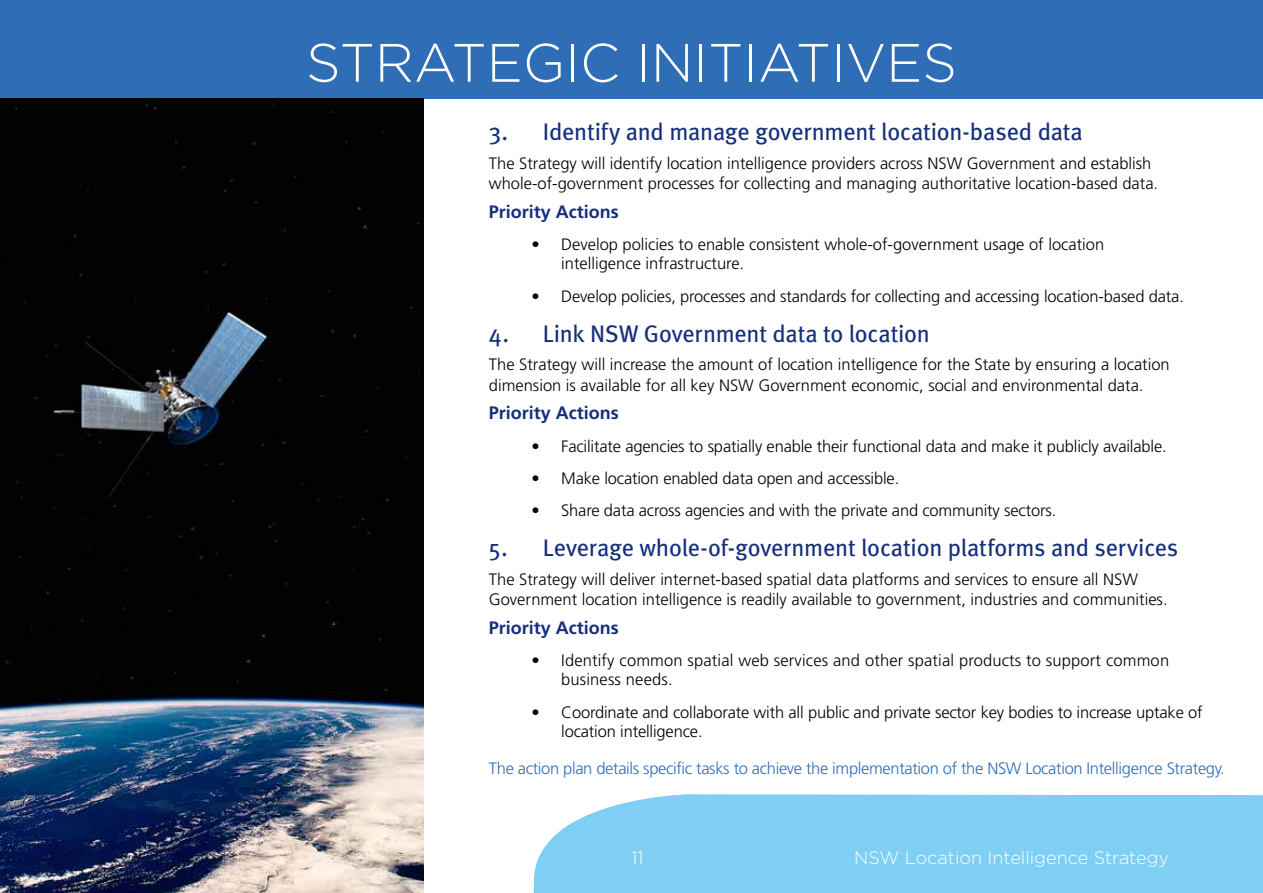
<style>
.page{position:relative;width:1263px;height:893px;background:#fff}
.page>*{position:absolute;margin:0;border:0;box-sizing:border-box;transform-origin:0 0}
.t1{font:300 54px "Gotham";color:#fff}
.t2{font:24px "Meta";letter-spacing:-.01em;color:#152f7b}
.t3{font:700 18px "Frutiger CE";color:#152f7b}
.t4{font:300 18px "Gotham";color:#fff}
.t5{font:300 16.5px/20.2px "Frutiger";color:#000}
.t6{font:300 16.5px "Frutiger CE";letter-spacing:-.02em;color:#2f6eb6}
</style>
<div class="page">
<div style="left:533px;top:795px;width:730px;height:98px;background:#7ecff3"></div>
<div style="left:0;top:0;width:1263px;height:98px;background:#2f6eb6"></div>
<img style="left:0;top:98px;width:424px;height:795px">
<h1 class="t1" style="left:306px;top:29px;width:645px">Strategic Initiatives</h1>
<h2 class="t2" style="left:489px;top:118px;width:595px">3. Identify and manage government location-based data</h2>
<p class="t5" style="left:489px;top:153px;width:671px">The Strategy will identify location intelligence providers across NSW Government and establish whole-of-government processes for collecting and managing authoritative location-based data.</p>
<p class="t3" style="left:489px;top:201px;width:132px">Priority Actions</p>
<p class="t5" style="left:561px;top:234px;width:545px;line-height:19.5px;text-indent:-30px">• Develop policies to enable consistent whole-of-government usage of location intelligence infrastructure.</p>
<p class="t5" style="left:531px;top:286px;width:654px">• Develop policies, processes and standards for collecting and accessing location-based data.</p>
<h2 class="t2" style="left:489px;top:319px;width:443px">4. Link NSW Government data to location</h2>
<p class="t5" style="left:489px;top:354px;width:682px">The Strategy will increase the amount of location intelligence for the State by ensuring a location dimension is available for all key NSW Government economic, social and environmental data.</p>
<p class="t3" style="left:489px;top:402px;width:132px">Priority Actions</p>
<p class="t5" style="left:531px;top:436px;width:637px">• Facilitate agencies to spatially enable their functional data and make it publicly available.</p>
<p class="t5" style="left:531px;top:468px;width:369px">• Make location enabled data open and accessible.</p>
<p class="t5" style="left:531px;top:500px;width:526px">• Share data across agencies and with the private and community sectors.</p>
<h2 class="t2" style="left:489px;top:533px;width:691px">5. Leverage whole-of-government location platforms and services</h2>
<p class="t5" style="left:489px;top:569px;width:680px">The Strategy will deliver internet-based spatial data platforms and services to ensure all NSW<br>Government location intelligence is readily available to government, industries and communities.</p>
<p class="t3" style="left:489px;top:616px;width:132px">Priority Actions</p>
<p class="t5" style="left:561px;top:650px;width:609px;line-height:19.5px;text-indent:-30px">• Identify common spatial web services and other spatial products to support common business needs.</p>
<p class="t5" style="left:561px;top:702px;width:643px;line-height:19.5px;text-indent:-30px">• Coordinate and collaborate with all public and private sector key bodies to increase uptake of location intelligence.</p>
<p class="t6" style="left:489px;top:759px;width:737px">The action plan details specific tasks to achieve the implementation of the NSW Location Intelligence Strategy.</p>
<p class="t4" style="left:631px;top:846px;width:14px">11</p>
<p class="t4" style="left:854px;top:846px;width:316px">NSW Location Intelligence Strategy</p>
</div>
